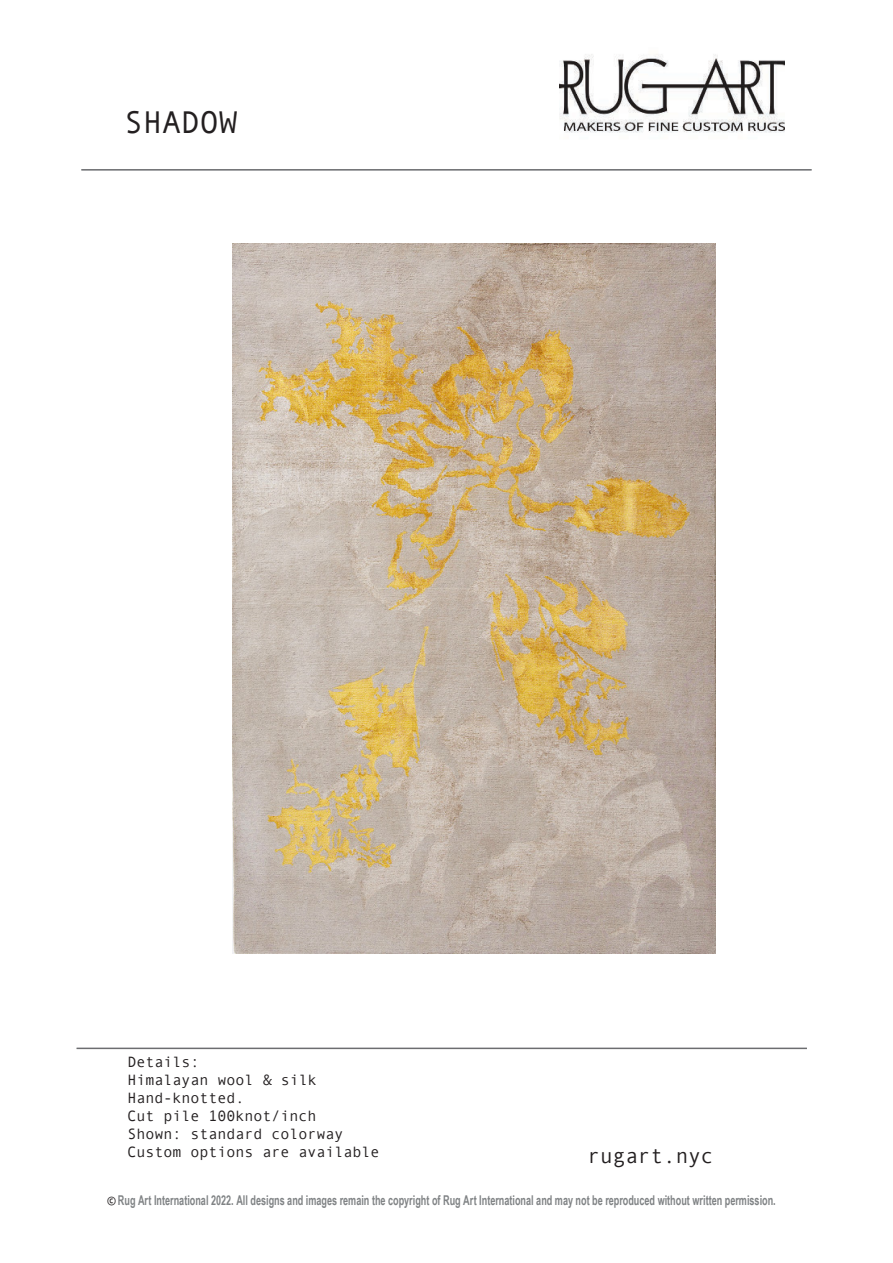
<style>
.page{position:relative;width:893px;height:1263px;background:#fff}
.page>*{position:absolute;margin:0;border:0;box-sizing:border-box;transform-origin:0 0}
.t1{font:31.5px "Andale Mono";color:#231f20}
.t2{font:21px "Andale Mono";color:#231f20}
.t3{font:15px/18px "Andale Mono";color:#231f20}
.t4{font:700 13.5px "Arial Narrow";color:#808385;scale:.82 1}
.s1{font-family:"Andale Mono";font-weight:400;font-size:14.7px;color:#231f20}
</style>
<div class="page">
<img style="left:559px;top:54px;width:226px;height:79px">
<hr style="left:81px;top:169px;width:731px;height:2px;background:#6c6d70">
<hr style="left:77px;top:1047px;width:730px;height:2px;background:#6c6d70">
<img style="left:233px;top:244px;width:483px;height:710px">
<h1 class="t1" style="left:124px;top:101px;width:115px">SHADOW</h1>
<p class="t3" style="left:127px;top:1052px;width:253px">Details:<br>Himalayan wool &amp; silk<br>Hand-knotted.<br>Cut pile 100knot/inch<br>Shown: standard colorway<br>Custom options are available</p>
<h2 class="t2" style="left:588px;top:1142px;width:127px">rugart.nyc</h2>
<p class="t4" style="left:107px;top:1190px;width:817px"><span class="s1">©</span> Rug Art International 2022. All designs and images remain the copyright of Rug Art International and may not be reproduced without written permission.</p>
</div>
